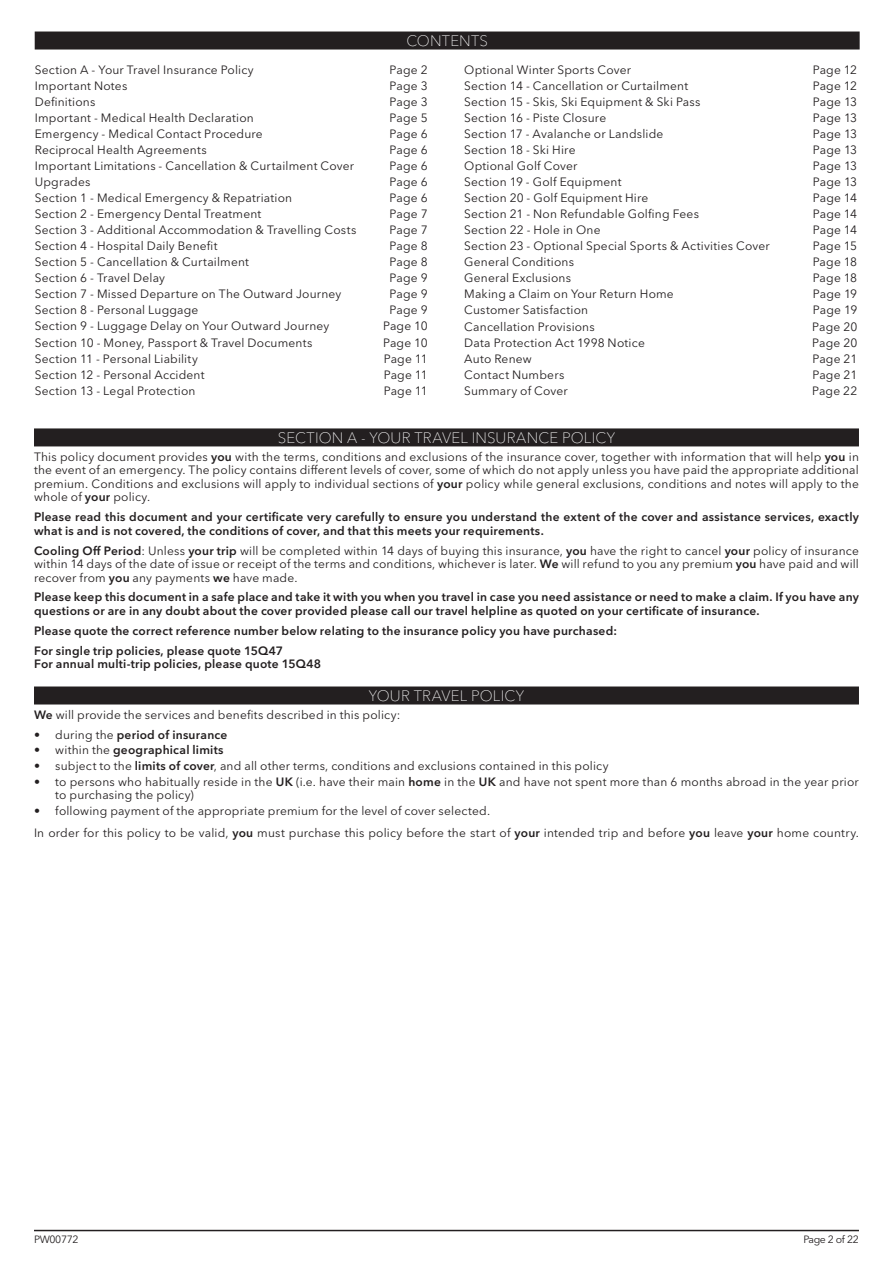
<style>
.page{position:relative;width:893px;height:1263px;background:#fff}
.page>*{position:absolute;margin:0;border:0;box-sizing:border-box;transform-origin:0 0}
.t1{font:100 15px "Avenir Next W1 G";letter-spacing:.01em;color:#fff}
.t2{font:12px/13.5px "Avenir Next W1 G";letter-spacing:.015em;color:#231f20;text-align:justify}
.t3{font:600 12px/13.5px "Avenir Next W1 G";letter-spacing:.02em;color:#231f20}
.t4{font:10.5px "Avenir Next W1 G";letter-spacing:-.035em;color:#231f20}
.s1{font-weight:600}
.s2{font-weight:400}
</style>
<div class="page">
<hr style="left:34px;top:1230px;width:825px;height:1px;background:#231f20">
<div style="left:34px;top:428px;width:825px;height:18px;background:#231f20"></div>
<div style="left:34px;top:686px;width:825px;height:18px;background:#231f20"></div>
<div style="left:35px;top:32px;width:825px;height:18px;background:#231f20"></div>
<p class="t1" style="left:406px;top:32px;width:83px">CONTENTS</p>
<p class="t2" style="left:35px;top:63px;width:220px">Section A - Your Travel Insurance Policy</p>
<p class="t2" style="left:390px;top:63px;width:40px">Page 2</p>
<p class="t2" style="left:35px;top:79px;width:94px">Important Notes</p>
<p class="t2" style="left:390px;top:79px;width:40px">Page 3</p>
<p class="t2" style="left:35px;top:95px;width:62px">Definitions</p>
<p class="t2" style="left:390px;top:95px;width:40px">Page 3</p>
<p class="t2" style="left:35px;top:111px;width:221px">Important - Medical Health Declaration</p>
<p class="t2" style="left:390px;top:111px;width:40px">Page 5</p>
<p class="t2" style="left:35px;top:127px;width:230px">Emergency - Medical Contact Procedure</p>
<p class="t2" style="left:390px;top:127px;width:40px">Page 6</p>
<p class="t2" style="left:35px;top:143px;width:173px">Reciprocal Health Agreements</p>
<p class="t2" style="left:390px;top:143px;width:40px">Page 6</p>
<p class="t2" style="left:35px;top:159px;width:321px">Important Limitations - Cancellation &amp; Curtailment Cover</p>
<p class="t2" style="left:390px;top:159px;width:40px">Page 6</p>
<p class="t2" style="left:35px;top:175px;width:57px">Upgrades</p>
<p class="t2" style="left:390px;top:175px;width:40px">Page 6</p>
<p class="t2" style="left:35px;top:191px;width:259px">Section 1 - Medical Emergency &amp; Repatriation</p>
<p class="t2" style="left:390px;top:191px;width:40px">Page 6</p>
<p class="t2" style="left:35px;top:207px;width:228px">Section 2 - Emergency Dental Treatment</p>
<p class="t2" style="left:390px;top:207px;width:40px">Page 7</p>
<p class="t2" style="left:35px;top:223px;width:323px">Section 3 - Additional Accommodation &amp; Travelling Costs</p>
<p class="t2" style="left:390px;top:223px;width:40px">Page 7</p>
<p class="t2" style="left:35px;top:239px;width:184px">Section 4 - Hospital Daily Benefit</p>
<p class="t2" style="left:390px;top:239px;width:40px">Page 8</p>
<p class="t2" style="left:35px;top:255px;width:216px">Section 5 - Cancellation &amp; Curtailment</p>
<p class="t2" style="left:390px;top:255px;width:40px">Page 8</p>
<p class="t2" style="left:35px;top:271px;width:132px">Section 6 - Travel Delay</p>
<p class="t2" style="left:390px;top:271px;width:40px">Page 9</p>
<p class="t2" style="left:35px;top:287px;width:308px">Section 7 - Missed Departure on The Outward Journey</p>
<p class="t2" style="left:390px;top:287px;width:40px">Page 9</p>
<p class="t2" style="left:35px;top:303px;width:165px">Section 8 - Personal Luggage</p>
<p class="t2" style="left:390px;top:303px;width:40px">Page 9</p>
<p class="t2" style="left:35px;top:319px;width:296px">Section 9 - Luggage Delay on Your Outward Journey</p>
<p class="t2" style="left:383px;top:319px;width:46px">Page 10</p>
<p class="t2" style="left:35px;top:336px;width:279px">Section 10 - Money, Passport &amp; Travel Documents</p>
<p class="t2" style="left:383px;top:336px;width:46px">Page 10</p>
<p class="t2" style="left:35px;top:352px;width:165px">Section 11 - Personal Liability</p>
<p class="t2" style="left:384px;top:352px;width:46px">Page 11</p>
<p class="t2" style="left:35px;top:368px;width:171px">Section 12 - Personal Accident</p>
<p class="t2" style="left:384px;top:368px;width:46px">Page 11</p>
<p class="t2" style="left:35px;top:384px;width:162px">Section 13 - Legal Protection</p>
<p class="t2" style="left:384px;top:384px;width:46px">Page 11</p>
<p class="t2" style="left:464px;top:63px;width:168px">Optional Winter Sports Cover</p>
<p class="t2" style="left:813px;top:63px;width:46px">Page 12</p>
<p class="t2" style="left:464px;top:79px;width:225px">Section 14 - Cancellation or Curtailment</p>
<p class="t2" style="left:813px;top:79px;width:46px">Page 12</p>
<p class="t2" style="left:464px;top:95px;width:238px">Section 15 - Skis, Ski Equipment &amp; Ski Pass</p>
<p class="t2" style="left:813px;top:95px;width:46px">Page 13</p>
<p class="t2" style="left:464px;top:111px;width:143px">Section 16 - Piste Closure</p>
<p class="t2" style="left:813px;top:111px;width:46px">Page 13</p>
<p class="t2" style="left:464px;top:127px;width:201px">Section 17 - Avalanche or Landslide</p>
<p class="t2" style="left:813px;top:127px;width:46px">Page 13</p>
<p class="t2" style="left:464px;top:143px;width:113px">Section 18 - Ski Hire</p>
<p class="t2" style="left:813px;top:143px;width:46px">Page 13</p>
<p class="t2" style="left:464px;top:159px;width:115px">Optional Golf Cover</p>
<p class="t2" style="left:813px;top:159px;width:46px">Page 13</p>
<p class="t2" style="left:464px;top:175px;width:159px">Section 19 - Golf Equipment</p>
<p class="t2" style="left:813px;top:175px;width:46px">Page 13</p>
<p class="t2" style="left:464px;top:191px;width:186px">Section 20 - Golf Equipment Hire</p>
<p class="t2" style="left:813px;top:191px;width:46px">Page 14</p>
<p class="t2" style="left:464px;top:207px;width:236px">Section 21 - Non Refundable Golfing Fees</p>
<p class="t2" style="left:813px;top:207px;width:46px">Page 14</p>
<p class="t2" style="left:464px;top:223px;width:138px">Section 22 - Hole in One</p>
<p class="t2" style="left:813px;top:223px;width:46px">Page 14</p>
<p class="t2" style="left:464px;top:239px;width:307px">Section 23 - Optional Special Sports &amp; Activities Cover</p>
<p class="t2" style="left:813px;top:239px;width:46px">Page 15</p>
<p class="t2" style="left:464px;top:255px;width:111px">General Conditions</p>
<p class="t2" style="left:813px;top:255px;width:46px">Page 18</p>
<p class="t2" style="left:464px;top:271px;width:108px">General Exclusions</p>
<p class="t2" style="left:813px;top:271px;width:46px">Page 18</p>
<p class="t2" style="left:464px;top:287px;width:211px">Making a Claim on Your Return Home</p>
<p class="t2" style="left:813px;top:287px;width:46px">Page 19</p>
<p class="t2" style="left:464px;top:304px;width:126px">Customer Satisfaction</p>
<p class="t2" style="left:813px;top:304px;width:46px">Page 19</p>
<p class="t2" style="left:464px;top:320px;width:132px">Cancellation Provisions</p>
<p class="t2" style="left:812px;top:320px;width:47px">Page 20</p>
<p class="t2" style="left:464px;top:336px;width:182px">Data Protection Act 1998 Notice</p>
<p class="t2" style="left:812px;top:336px;width:47px">Page 20</p>
<p class="t2" style="left:464px;top:352px;width:69px">Auto Renew</p>
<p class="t2" style="left:812px;top:352px;width:46px">Page 21</p>
<p class="t2" style="left:464px;top:368px;width:102px">Contact Numbers</p>
<p class="t2" style="left:812px;top:368px;width:46px">Page 21</p>
<p class="t2" style="left:464px;top:384px;width:105px">Summary of Cover</p>
<p class="t2" style="left:812px;top:384px;width:47px">Page 22</p>
<p class="t1" style="left:278px;top:429px;width:339px">SECTION A - YOUR TRAVEL INSURANCE POLICY</p>
<p class="t2" style="left:34px;top:450px;width:826px">This policy document provides <span class="s1">you</span> with the terms, conditions and exclusions of the insurance cover, together with information that will help <span class="s1">you</span> in the event of an emergency. The policy contains different levels of cover, some of which do not apply unless you have paid the appropriate additional premium. Conditions and exclusions will apply to individual sections of <span class="s1">your</span> policy while general exclusions, conditions and notes will apply to the whole of <span class="s1">your</span> policy.</p>
<p class="t3" style="left:34px;top:510px;width:826px">Please read this document and your certificate very carefully to ensure you understand the extent of the cover and assistance services, exactly what is and is not covered, the conditions of cover, and that this meets your requirements.</p>
<p class="t2" style="left:34px;top:544px;width:826px"><span class="s1">Cooling Off Period</span>: Unless <span class="s1">your trip</span> will be completed within 14 days of buying this insurance, <span class="s1">you</span> have the right to cancel <span class="s1">your</span> policy of insurance within 14 days of the date of issue or receipt of the terms and conditions, whichever is later. <span class="s1">We</span> will refund to you any premium <span class="s1">you</span> have paid and will recover from <span class="s1">you</span> any payments <span class="s1">we</span> have made.</p>
<p class="t3" style="left:34px;top:590px;width:826px">Please keep this document in a safe place and take it with you when you travel in case you need assistance or need to make a claim. If you have any questions or are in any doubt about the cover provided please call our travel helpline as quoted on your certificate of insurance.</p>
<p class="t3" style="left:34px;top:620px;width:584px;line-height:20px">Please quote the correct reference number below relating to the insurance policy you have purchased:<br>For single trip policies, please quote 15Q47</p>
<p class="t3" style="left:34px;top:657px;width:289px">For annual multi-trip policies, please quote 15Q48</p>
<p class="t1" style="left:369px;top:687px;width:157px">YOUR TRAVEL POLICY</p>
<p class="t2" style="left:34px;top:708px;width:368px"><span class="s1">We</span> will provide the services and benefits described in this policy:</p>
<p class="t3" style="left:34px;top:728px;width:195px"><span class="s2">• during the</span> period of insurance</p>
<p class="t3" style="left:34px;top:743px;width:191px"><span class="s2">• within the</span> geographical limits</p>
<p class="t2" style="left:34px;top:759px;width:576px">• subject to the <span class="s1">limits of cover</span>, and all other terms, conditions and exclusions contained in this policy</p>
<p class="t2" style="left:55px;top:775px;width:805px;text-indent:-21px">• to persons who habitually reside in the <span class="s1">UK</span> (i.e. have their main <span class="s1">home</span> in the <span class="s1">UK</span> and have not spent more than 6 months abroad in the year prior to purchasing the policy)</p>
<p class="t2" style="left:34px;top:799px;width:826px;line-height:22px">• following payment of the appropriate premium for the level of cover selected.<br>In order for this policy to be valid, <span class="s1">you</span> must purchase this policy before the start of <span class="s1">your</span> intended trip and before <span class="s1">you</span> leave <span class="s1">your</span> home country.</p>
<p class="t4" style="left:34px;top:1233px;width:46px">PW00772</p>
<p class="t4" style="left:803px;top:1233px;width:57px">Page 2 of 22</p>
</div>
